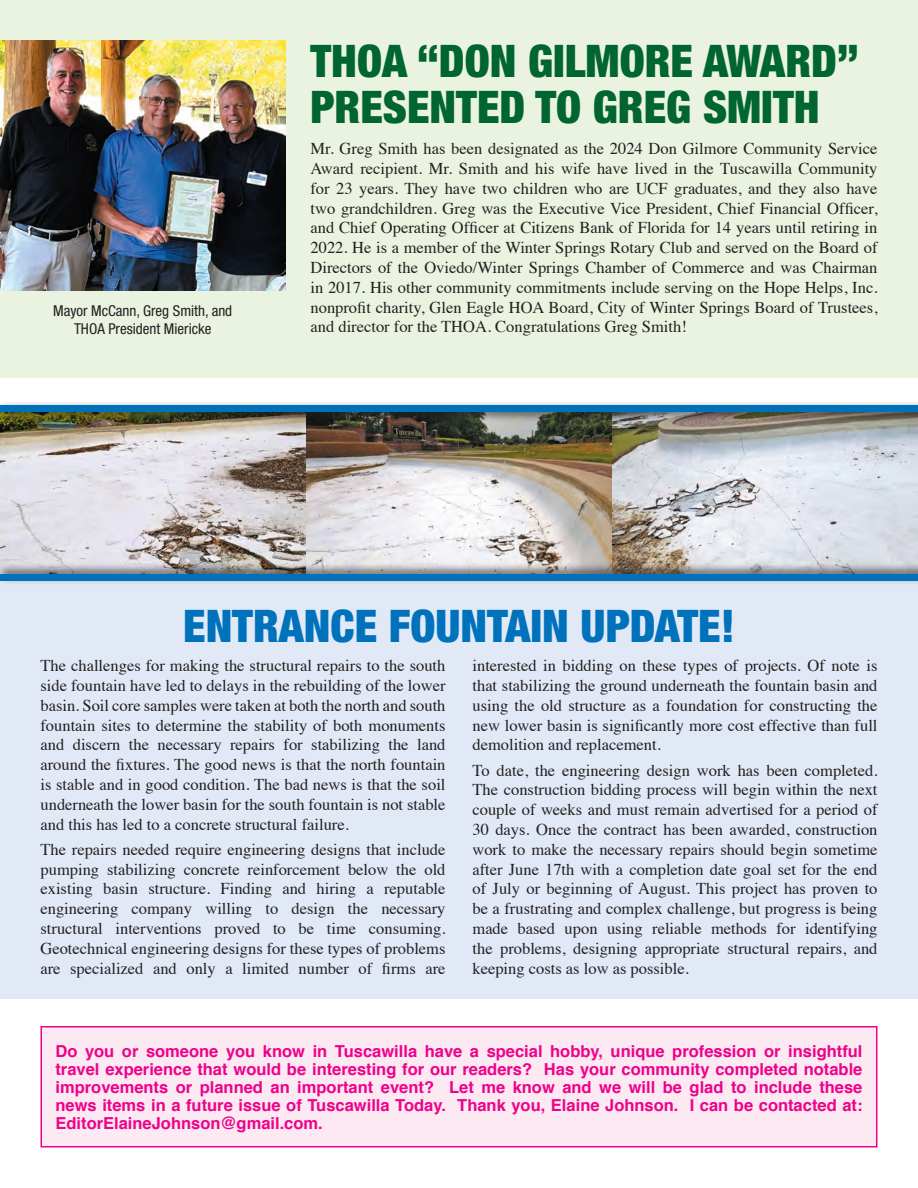
<style>
.page{position:relative;width:918px;height:1188px;background:#fff}
.page>*{position:absolute;margin:0;border:0;box-sizing:border-box;transform-origin:0 0}
.Header_THOA_small{font:900 condensed 45px/46.5px "Helvetica Neue";color:#00652e}
.Header_THOA_small-2{font:900 condensed 45px "Helvetica Neue";color:#0072bc}
.Text_THOA{font:16.5px/19.8px "Times";color:#231f20;text-align:justify}
.Subhead_THOA{font:700 16.5px/18px "Helvetica";color:#ed028c;text-align:justify}
.Caption_THOA{font:condensed 15px/18px "Helvetica Neue";color:#231f20;text-align:center}
</style>
<div class="page">
<div style="left:0;top:558px;width:918px;height:441px;background:#e1e9f6"></div>
<div style="left:0;top:0;width:918px;height:378px;background:#e9f3e0"></div>
<div style="left:41px;top:1027px;width:836px;height:120px;background:#fce9f1"></div>
<div style="left:40px;top:1026px;width:838px;height:122px;border:2px solid #ed028c"></div>
<img style="left:0;top:40px;width:285px;height:250px">
<img style="left:0;top:423px;width:918px;height:139px">
<div style="left:0;top:562px;width:918px;height:23px;background:#231f20;opacity:.75"></div>
<div style="left:0;top:574px;width:918px;height:6px;background:#0072bc"></div>
<div style="left:0;top:400px;width:918px;height:23px;background:#231f20;opacity:.75"></div>
<div style="left:0;top:405px;width:918px;height:7px;background:#0072bc"></div>
<p class="Caption_THOA" style="left:53px;top:301px;width:181px">Mayor McCann, Greg Smith, and<br>THOA President Miericke</p>
<p class="Header_THOA_small" style="left:310px;top:37px;width:550px">THOA “DON GILMORE AWARD”<br>PRESENTED TO GREG SMITH</p>
<p class="Text_THOA" style="left:310px;top:137px;width:569px">Mr. Greg Smith has been designated as the 2024 Don Gilmore Community Service Award recipient. Mr. Smith and his wife have lived in the Tuscawilla Community for 23 years. They have two children who are UCF graduates, and they also have two grandchildren. Greg was the Executive Vice President, Chief Financial Officer, and Chief Operating Officer at Citizens Bank of Florida for 14 years until retiring in 2022. He is a member of the Winter Springs Rotary Club and served on the Board of Directors of the Oviedo/Winter Springs Chamber of Commerce and was Chairman in 2017. His other community commitments include serving on the Hope Helps, Inc. nonprofit charity, Glen Eagle HOA Board, City of Winter Springs Board of Trustees, and director for the THOA. Congratulations Greg Smith!</p>
<p class="Header_THOA_small-2" style="left:183px;top:598px;width:553px">ENTRANCE FOUNTAIN UPDATE!</p>
<p class="Text_THOA" style="left:40px;top:654px;width:407px">The challenges for making the structural repairs to the south side fountain have led to delays in the rebuilding of the lower basin. Soil core samples were taken at both the north and south fountain sites to determine the stability of both monuments and discern the necessary repairs for stabilizing the land around the fixtures. The good news is that the north fountain is stable and in good condition. The bad news is that the soil underneath the lower basin for the south fountain is not stable and this has led to a concrete structural failure.</p>
<p class="Text_THOA" style="left:40px;top:838px;width:407px">The repairs needed require engineering designs that include pumping stabilizing concrete reinforcement below the old existing basin structure. Finding and hiring a reputable engineering company willing to design the necessary structural interventions proved to be time consuming.<br>Geotechnical engineering designs for these types of problems are specialized and only a limited number of firms are</p>
<p class="Text_THOA" style="left:473px;top:654px;width:407px">interested in bidding on these types of projects. Of note is that stabilizing the ground underneath the fountain basin and using the old structure as a foundation for constructing the new lower basin is significantly more cost effective than full demolition and replacement.</p>
<p class="Text_THOA" style="left:473px;top:759px;width:407px">To date, the engineering design work has been completed.<br>The construction bidding process will begin within the next couple of weeks and must remain advertised for a period of 30 days. Once the contract has been awarded, construction work to make the necessary repairs should begin sometime after June 17th with a completion date goal set for the end of July or beginning of August. This project has proven to be a frustrating and complex challenge, but progress is being made based upon using reliable methods for identifying the problems, designing appropriate structural repairs, and keeping costs as low as possible.</p>
<p class="Subhead_THOA" style="left:56px;top:1042px;width:809px">Do you or someone you know in Tuscawilla have a special hobby, unique profession or insightful travel experience that would be interesting for our readers? Has your community completed notable improvements or planned an important event? Let me know and we will be glad to include these news items in a future issue of Tuscawilla Today. Thank you, Elaine Johnson. I can be contacted at:<br>EditorElaineJohnson@gmail.com.</p>
</div>
